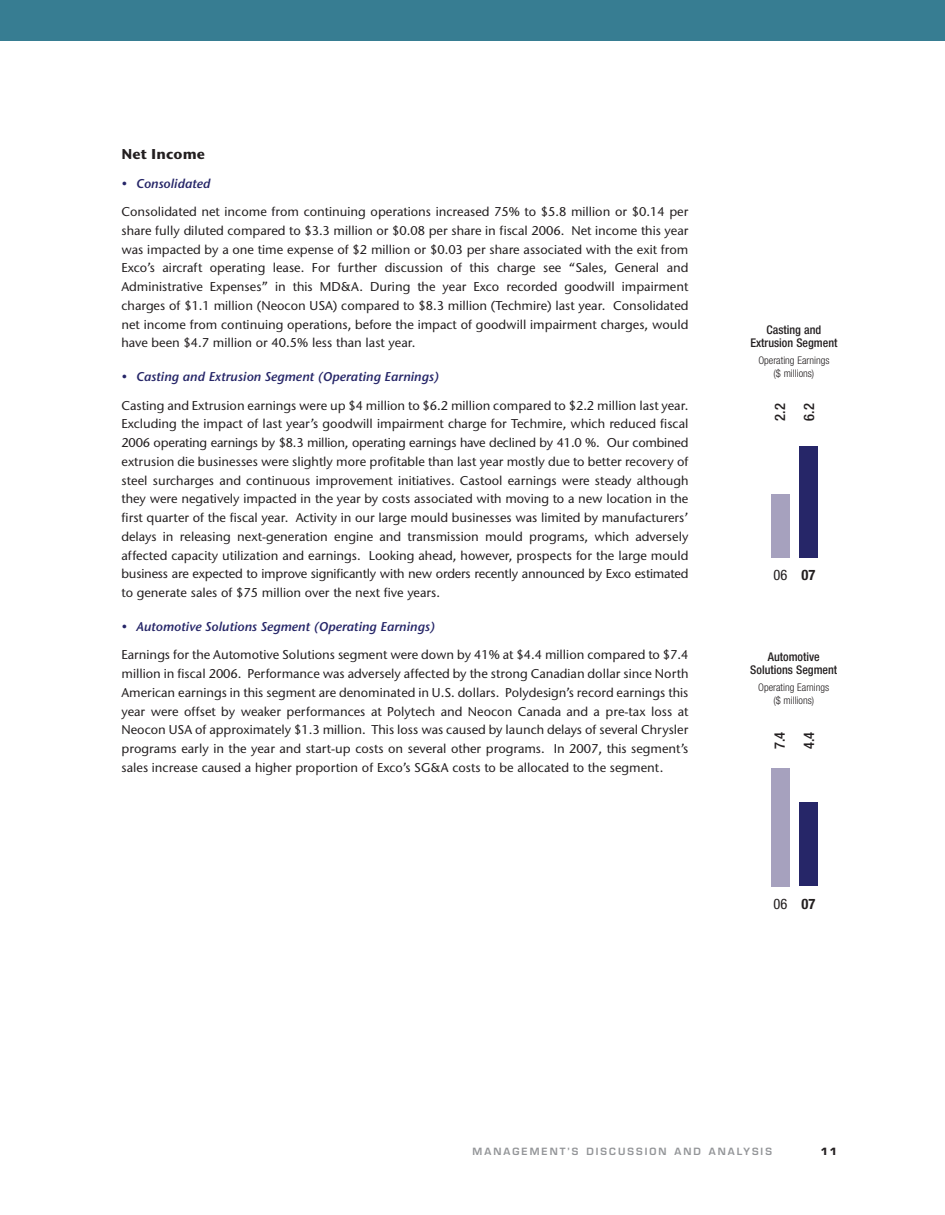
<style>
.page{position:relative;width:945px;height:1215px;background:#fff}
.page>*{position:absolute;margin:0;border:0;box-sizing:border-box;transform-origin:0 0}
.t1{font:500 condensed 14.55px/29.2px "Helvetica Neue";color:#231f20}
.t2{font:condensed 14.55px "Helvetica Neue";color:#231f20}
.t3{font:700 14.25px "Bell Stone Sans";letter-spacing:.005em;color:#231f20}
.t4{font:12.75px/18.8px "Bell Stone Sans";color:#231f20;text-align:justify}
.t5{font:italic 600 12.75px "Bell Stone Sans";color:#262668}
.t6{font:500 condensed 12px/13.5px "Helvetica Neue";color:#231f20;text-align:center}
.t7{font:300 condensed 10.5px/13.5px "Helvetica Neue";color:#231f20;text-align:center}
.t8{font:600 9.75px "Eurostile";letter-spacing:.21em;color:#939598}
.t9{font:700 9.75px "Eurostile";color:#231f20}
.s1{font-weight:700}
</style>
<div class="page">
<div style="left:0;top:0;width:945px;height:40px;background:#377d92"></div>
<div style="left:771px;top:768px;width:19px;height:118px;background:#a6a1be"></div>
<div style="left:799px;top:803px;width:19px;height:83px;background:#262668"></div>
<div style="left:771px;top:494px;width:19px;height:63px;background:#a6a1be"></div>
<div style="left:799px;top:446px;width:19px;height:111px;background:#262668"></div>
<p class="t3" style="left:122px;top:149px;width:85px">Net Income</p>
<p class="t5" style="left:122px;top:178px;width:91px">• Consolidated</p>
<p class="t4" style="left:122px;top:204px;width:569px">Consolidated net income from continuing operations increased 75% to $5.8 million or $0.14 per share fully diluted compared to $3.3 million or $0.08 per share in fiscal 2006. Net income this year was impacted by a one time expense of $2 million or $0.03 per share associated with the exit from Exco’s aircraft operating lease. For further discussion of this charge see “Sales, General and Administrative Expenses” in this MD&amp;A. During the year Exco recorded goodwill impairment charges of $1.1 million (Neocon USA) compared to $8.3 million (Techmire) last year. Consolidated net income from continuing operations, before the impact of goodwill impairment charges, would have been $4.7 million or 40.5% less than last year.</p>
<p class="t5" style="left:122px;top:372px;width:320px">• Casting and Extrusion Segment (Operating Earnings)</p>
<p class="t4" style="left:122px;top:397px;width:569px">Casting and Extrusion earnings were up $4 million to $6.2 million compared to $2.2 million last year.<br>Excluding the impact of last year’s goodwill impairment charge for Techmire, which reduced fiscal 2006 operating earnings by $8.3 million, operating earnings have declined by 41.0 %. Our combined extrusion die businesses were slightly more profitable than last year mostly due to better recovery of steel surcharges and continuous improvement initiatives. Castool earnings were steady although they were negatively impacted in the year by costs associated with moving to a new location in the first quarter of the fiscal year. Activity in our large mould businesses was limited by manufacturers’ delays in releasing next-generation engine and transmission mould programs, which adversely affected capacity utilization and earnings. Looking ahead, however, prospects for the large mould business are expected to improve significantly with new orders recently announced by Exco estimated to generate sales of $75 million over the next five years.</p>
<p class="t5" style="left:122px;top:622px;width:315px">• Automotive Solutions Segment (Operating Earnings)</p>
<p class="t4" style="left:122px;top:647px;width:569px">Earnings for the Automotive Solutions segment were down by 41% at $4.4 million compared to $7.4 million in fiscal 2006. Performance was adversely affected by the strong Canadian dollar since North American earnings in this segment are denominated in U.S. dollars. Polydesign’s record earnings this year were offset by weaker performances at Polytech and Neocon Canada and a pre-tax loss at Neocon USA of approximately $1.3 million. This loss was caused by launch delays of several Chrysler programs early in the year and start-up costs on several other programs. In 2007, this segment’s sales increase caused a higher proportion of Exco’s SG&amp;A costs to be allocated to the segment.</p>
<p class="t6" style="left:750px;top:651px;width:88px">Automotive<br>Solutions Segment</p>
<p class="t6" style="left:750px;top:324px;width:89px">Casting and<br>Extrusion Segment</p>
<p class="t7" style="left:758px;top:354px;width:73px">Operating Earnings ($ millions)</p>
<p class="t1" style="left:766px;top:421px;width:19px;rotate:-90deg">2.2<br>6.2</p>
<p class="t2" style="left:774px;top:570px;width:43px">06 <span class="s1">07</span></p>
<p class="t7" style="left:758px;top:681px;width:73px">Operating Earnings ($ millions)</p>
<p class="t1" style="left:766px;top:749px;width:19px;rotate:-90deg">7.4<br>4.4</p>
<p class="t2" style="left:773px;top:898px;width:43px">06 <span class="s1">07</span></p>
<p class="t8" style="left:473px;top:1147px;width:301px">MANAGEMENT’S DISCUSSION AND ANALYSIS</p>
<p class="t9" style="left:821px;top:1147px;width:18px">11</p>
</div>
